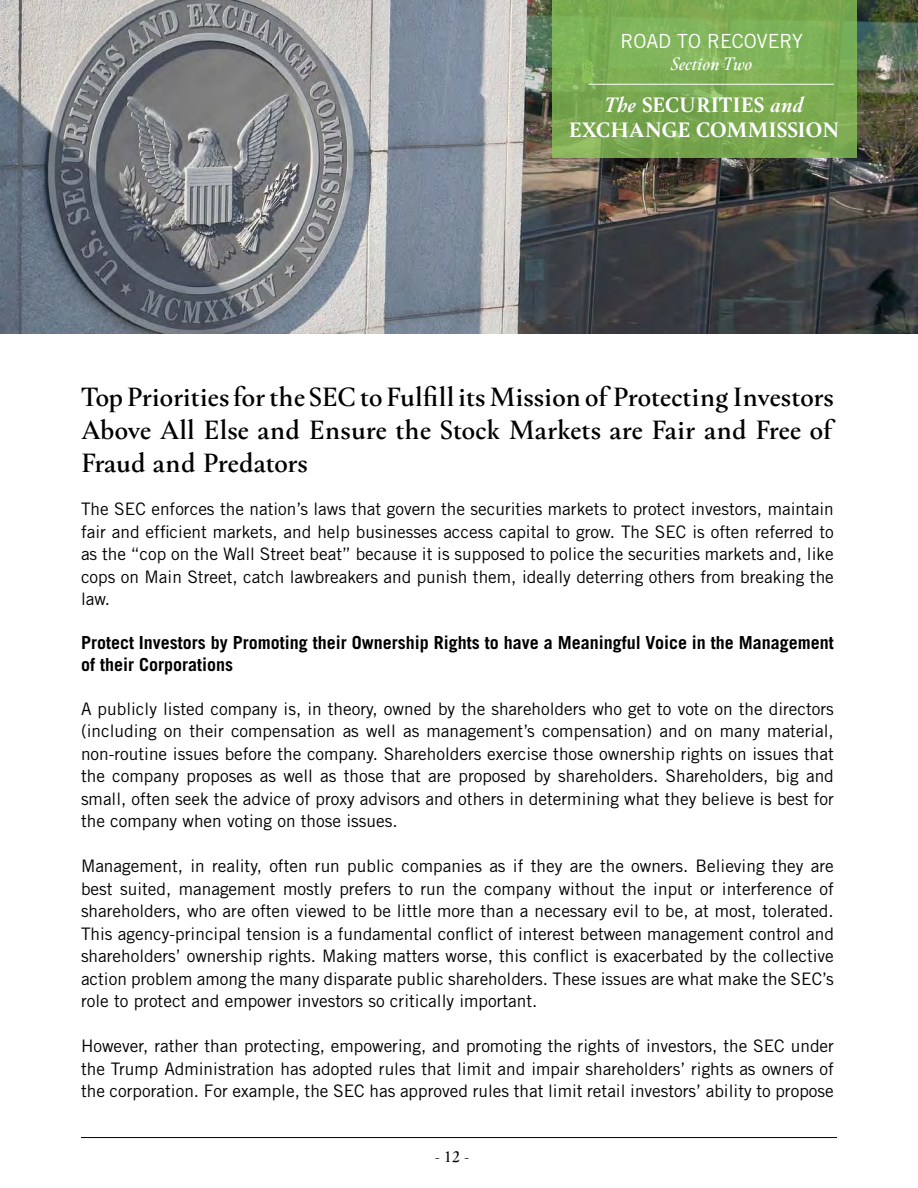
<style>
.page{position:relative;width:918px;height:1188px;background:#fff}
.page>*{position:absolute;margin:0;border:0;box-sizing:border-box;transform-origin:0 0}
.t1{font:600 28.5px/33px "W Hermann";letter-spacing:-.01em;color:#000;text-align:justify}
.t2{font:900 22.5px/25.5px "W Hermann";color:#fff;text-align:center}
.t3{font:19.5px "Trade Gothic LT Std";color:#fff}
.t4{font:italic 600 19.5px "W Hermann";letter-spacing:-.025em;color:#fff}
.t5{font:700 18px/22.5px "Trade Gothic LT Std";color:#000}
.t6{font:17.25px/22.5px "Trade Gothic LT Std";color:#000;text-align:justify}
.t7{font:16.5px "W Hermann";color:#000}
.s1{font-style:italic}
</style>
<div class="page">
<img style="left:0;top:0;width:918px;height:334px">
<hr style="left:81px;top:1137px;width:756px;height:1px;background:#000">
<svg style="left:552px;top:0;width:304px;height:157px;background:#7cac54"></svg>
<hr style="left:589px;top:84px;width:245px;height:1px;background:#fff">
<p class="t3" style="left:620px;top:29px;width:184px">ROAD TO RECOVERY</p>
<p class="t4" style="left:671px;top:49px;width:82px">Section Two</p>
<h2 class="t2" style="left:569px;top:90px;width:272px"><span class="s1">The</span> SECURITIES <span class="s1">and<br></span>EXCHANGE COMMISSION</h2>
<h1 class="t1" style="left:81px;top:378px;width:754px">Top Priorities for the SEC to Fulfill its Mission of Protecting Investors Above All Else and Ensure the Stock Markets are Fair and Free of Fraud and Predators</h1>
<p class="t6" style="left:81px;top:498px;width:754px">The SEC enforces the nation’s laws that govern the securities markets to protect investors, maintain fair and efficient markets, and help businesses access capital to grow. The SEC is often referred to as the “cop on the Wall Street beat” because it is supposed to police the securities markets and, like cops on Main Street, catch lawbreakers and punish them, ideally deterring others from breaking the law.</p>
<p class="t5" style="left:81px;top:631px;width:754px">Protect Investors by Promoting their Ownership Rights to have a Meaningful Voice in the Management of their Corporations</p>
<p class="t6" style="left:81px;top:697px;width:754px">A publicly listed company is, in theory, owned by the shareholders who get to vote on the directors (including on their compensation as well as management’s compensation) and on many material, non-routine issues before the company. Shareholders exercise those ownership rights on issues that the company proposes as well as those that are proposed by shareholders. Shareholders, big and small, often seek the advice of proxy advisors and others in determining what they believe is best for the company when voting on those issues.</p>
<p class="t6" style="left:81px;top:855px;width:754px">Management, in reality, often run public companies as if they are the owners. Believing they are best suited, management mostly prefers to run the company without the input or interference of shareholders, who are often viewed to be little more than a necessary evil to be, at most, tolerated.<br>This agency-principal tension is a fundamental conflict of interest between management control and shareholders’ ownership rights. Making matters worse, this conflict is exacerbated by the collective action problem among the many disparate public shareholders. These issues are what make the SEC’s role to protect and empower investors so critically important.</p>
<p class="t6" style="left:81px;top:1034px;width:754px">However, rather than protecting, empowering, and promoting the rights of investors, the SEC under the Trump Administration has adopted rules that limit and impair shareholders’ rights as owners of the corporation. For example, the SEC has approved rules that limit retail investors’ ability to propose</p>
<p class="t7" style="left:435px;top:1145px;width:36px">- 12 -</p>
</div>
